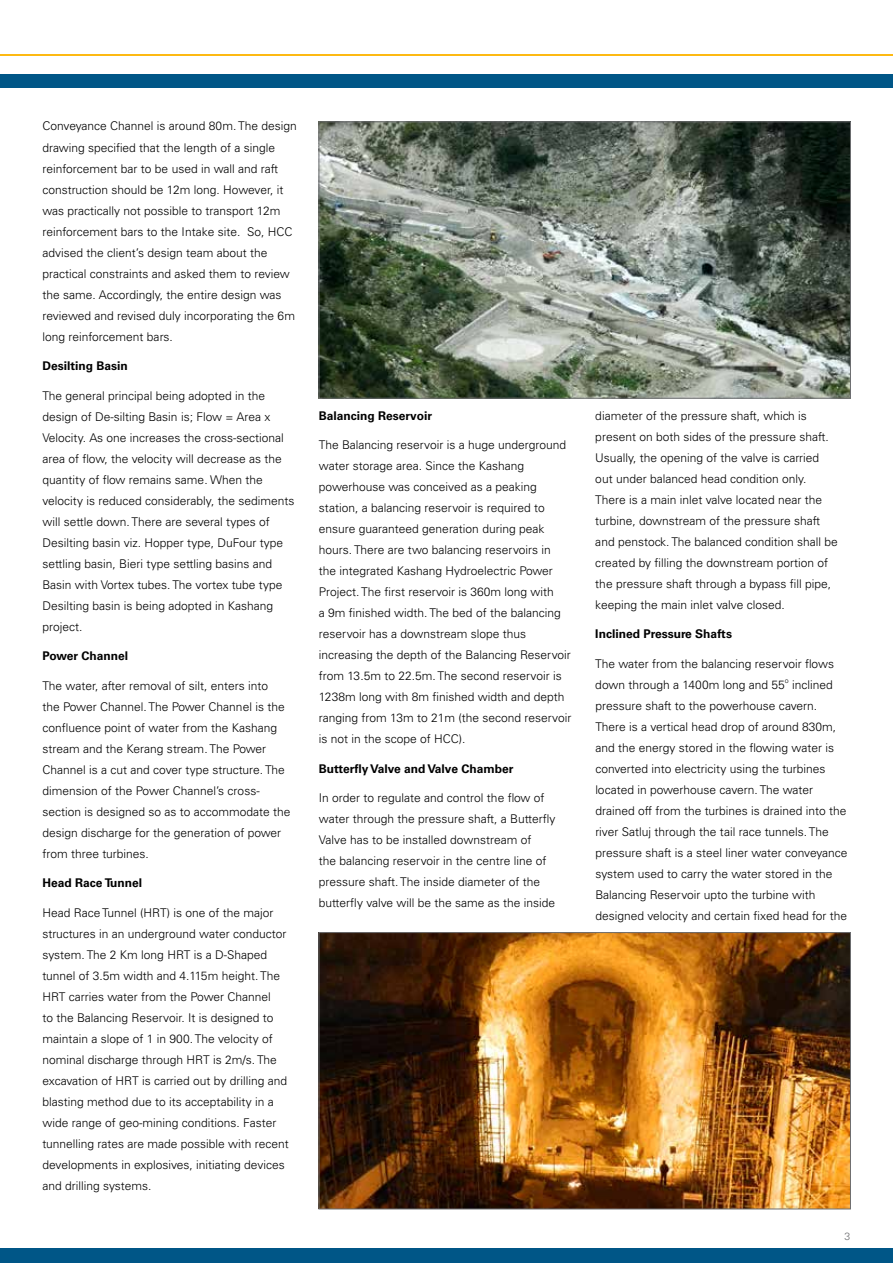
<style>
.page{position:relative;width:893px;height:1263px;background:#fff}
.page>*{position:absolute;margin:0;border:0;box-sizing:border-box;transform-origin:0 0}
.t1{font:300 12px/21px "Univers LT Std";color:#000}
.t2{font:700 12px "Univers LT Pro 65";color:#000}
.t3{font:300 10.5px "Univers LT Pro 45";color:#6d6e71}
.t4{font:300 7.05px "Univers LT Std";color:#000}
</style>
<div class="page">
<div style="left:0;top:75px;width:893px;height:13px;background:#005687"></div>
<hr style="left:0;top:54px;width:893px;height:1px;background:#fdb913">
<div style="left:0;top:1248px;width:893px;height:15px;background:#005687"></div>
<img style="left:321px;top:124px;width:528px;height:272px">
<div style="left:319px;top:122px;width:532px;height:276px;border:1px solid #6d6e71"></div>
<img style="left:321px;top:934px;width:528px;height:273px">
<div style="left:319px;top:932px;width:532px;height:277px;border:1px solid #6d6e71"></div>
<p class="t1" style="left:43px;top:116px;width:256px">Conveyance Channel is around 80m. The design drawing specified that the length of a single reinforcement bar to be used in wall and raft construction should be 12m long. However, it was practically not possible to transport 12m reinforcement bars to the Intake site. So, HCC advised the client’s design team about the practical constraints and asked them to review the same. Accordingly, the entire design was reviewed and revised duly incorporating the 6m long reinforcement bars.</p>
<p class="t2" style="left:43px;top:359px;width:87px">Desilting Basin</p>
<p class="t1" style="left:43px;top:385px;width:253px">The general principal being adopted in the design of De-silting Basin is; Flow = Area x Velocity. As one increases the cross-sectional area of flow, the velocity will decrease as the quantity of flow remains same. When the velocity is reduced considerably, the sediments will settle down. There are several types of Desilting basin viz. Hopper type, DuFour type settling basin, Bieri type settling basins and Basin with Vortex tubes. The vortex tube type Desilting basin is being adopted in Kashang project.</p>
<p class="t2" style="left:43px;top:649px;width:87px">Power Channel</p>
<p class="t1" style="left:43px;top:675px;width:250px">The water, after removal of silt, enters into<br>the Power Channel. The Power Channel is the confluence point of water from the Kashang stream and the Kerang stream. The Power Channel is a cut and cover type structure. The dimension of the Power Channel’s cross&shy;section is designed so as to accommodate the design discharge for the generation of power from three turbines.</p>
<p class="t2" style="left:43px;top:876px;width:101px">Head Race Tunnel</p>
<p class="t1" style="left:43px;top:902px;width:248px">Head Race Tunnel (HRT) is one of the major structures in an underground water conductor system. The 2 Km long HRT is a D-Shaped tunnel of 3.5m width and 4.115m height. The HRT carries water from the Power Channel<br>to the Balancing Reservoir. It is designed to maintain a slope of 1 in 900. The velocity of nominal discharge through HRT is 2m/s. The excavation of HRT is carried out by drilling and blasting method due to its acceptability in a wide range of geo-mining conditions. Faster tunnelling rates are made possible with recent developments in explosives, initiating devices and drilling systems.</p>
<p class="t2" style="left:319px;top:408px;width:115px">Balancing Reservoir</p>
<p class="t1" style="left:319px;top:434px;width:254px">The Balancing reservoir is a huge underground water storage area. Since the Kashang powerhouse was conceived as a peaking station, a balancing reservoir is required to ensure guaranteed generation during peak hours. There are two balancing reservoirs in<br>the integrated Kashang Hydroelectric Power Project. The first reservoir is 360m long with<br>a 9m finished width. The bed of the balancing reservoir has a downstream slope thus increasing the depth of the Balancing Reservoir from 13.5m to 22.5m. The second reservoir is 1238m long with 8m finished width and depth ranging from 13m to 21m (the second reservoir is not in the scope of HCC).</p>
<p class="t2" style="left:319px;top:761px;width:196px">Butterfly Valve and Valve Chamber</p>
<p class="t1" style="left:319px;top:787px;width:238px">In order to regulate and control the flow of water through the pressure shaft, a Butterfly Valve has to be installed downstream of<br>the balancing reservoir in the centre line of pressure shaft. The inside diameter of the butterfly valve will be the same as the inside</p>
<p class="t1" style="left:595px;top:405px;width:244px">diameter of the pressure shaft, which is present on both sides of the pressure shaft.<br>Usually, the opening of the valve is carried out under balanced head condition only.<br>There is a main inlet valve located near the turbine, downstream of the pressure shaft and penstock. The balanced condition shall be created by filling the downstream portion of the pressure shaft through a bypass fill pipe, keeping the main inlet valve closed.</p>
<p class="t2" style="left:595px;top:627px;width:138px">Inclined Pressure Shafts</p>
<p class="t1" style="left:595px;top:653px;width:240px">The water from the balancing reservoir flows down through a 1400m long and 55</p>
<p class="t4" style="left:785px;top:676px;width:5px">o</p>
<p class="t1" style="left:595px;top:674px;width:254px;text-indent:197px">inclined pressure shaft to the powerhouse cavern.<br>There is a vertical head drop of around 830m, and the energy stored in the flowing water is converted into electricity using the turbines located in powerhouse cavern. The water drained off from the turbines is drained into the river Satluj through the tail race tunnels. The pressure shaft is a steel liner water conveyance system used to carry the water stored in the Balancing Reservoir upto the turbine with designed velocity and certain fixed head for the</p>
<p class="t3" style="left:845px;top:1230px;width:7px">3</p>
</div>
